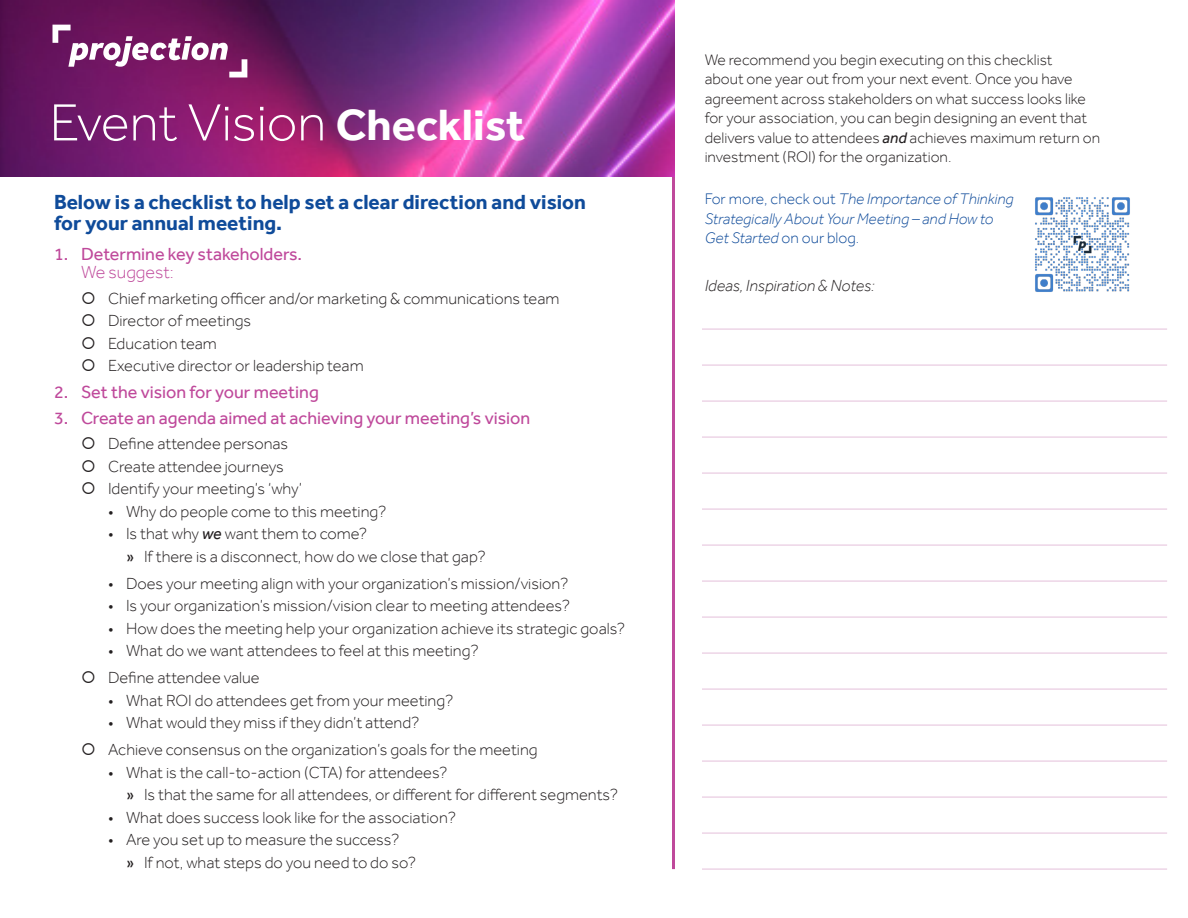
<style>
.page{position:relative;width:1188px;height:918px;background:#fff}
.page>*{position:absolute;margin:0;border:0;box-sizing:border-box;transform-origin:0 0}
.Cover_60{font:300 54px "Effra";color:#fff}
._14pt_head{font:700 21px/21px "Effra";color:#0f4b9a}
.t1{font:18px/18px "Effra";color:#bf499b}
.t2{font:300 16.5px "Effra";color:#231f20}
.t3{font:italic 300 16.5px "Effra";color:#231f20}
.t4{font:300 15.75px/19.5px "Effra";color:#231f20}
.t5{font:italic 300 15.75px/19.5px "Effra";color:#0f4b9a}
.s1{font-weight:700;font-size:45px}
.s2{font-weight:300}
.s3{font-weight:400;font-style:italic}
.s4{font-weight:400}
.s5{font-style:normal}
</style>
<div class="page">
<hr style="left:672px;top:167px;width:3px;height:702px;background:#bf499b">
<img style="left:0;top:0;width:675px;height:176px">
<hr style="left:702px;top:329px;width:465px;height:1px;background:#e7c6de">
<hr style="left:702px;top:365px;width:465px;height:1px;background:#e7c6de">
<hr style="left:702px;top:401px;width:465px;height:1px;background:#e7c6de">
<hr style="left:702px;top:437px;width:465px;height:1px;background:#e7c6de">
<hr style="left:702px;top:473px;width:465px;height:1px;background:#e7c6de">
<hr style="left:702px;top:509px;width:465px;height:1px;background:#e7c6de">
<hr style="left:702px;top:545px;width:465px;height:1px;background:#e7c6de">
<hr style="left:702px;top:581px;width:465px;height:1px;background:#e7c6de">
<hr style="left:702px;top:617px;width:465px;height:1px;background:#e7c6de">
<hr style="left:702px;top:653px;width:465px;height:1px;background:#e7c6de">
<hr style="left:702px;top:689px;width:465px;height:1px;background:#e7c6de">
<hr style="left:702px;top:725px;width:465px;height:1px;background:#e7c6de">
<hr style="left:702px;top:761px;width:465px;height:1px;background:#e7c6de">
<hr style="left:702px;top:797px;width:465px;height:1px;background:#e7c6de">
<hr style="left:702px;top:833px;width:465px;height:1px;background:#e7c6de">
<hr style="left:702px;top:869px;width:465px;height:1px;background:#e7c6de">
<img style="left:1035px;top:197px;width:95px;height:95px">
<svg style="left:53px;top:25px;width:194px;height:53px"></svg>
<p class="Cover_60" style="left:50px;top:90px;width:477px">Event Vision <span class="s1">Checklist</span></p>
<p class="_14pt_head" style="left:54px;top:192px;width:533px">Below is a checklist to help set a clear direction and vision for your annual meeting.</p>
<p class="t1" style="left:81px;top:245px;width:222px;text-indent:-27px">1. Determine key stakeholders.<br><span class="s2">We suggest:</span></p>
<p class="t2" style="left:108px;top:288px;width:453px">Chief marketing officer and/or marketing &amp; communications team</p>
<p class="t2" style="left:108px;top:311px;width:145px">Director of meetings</p>
<p class="t2" style="left:108px;top:333px;width:110px">Education team</p>
<p class="t2" style="left:108px;top:356px;width:257px">Executive director or leadership team</p>
<p class="t1" style="left:54px;top:383px;width:266px">2. Set the vision for your meeting</p>
<p class="t1" style="left:54px;top:409px;width:478px">3. Create an agenda aimed at achieving your meeting’s vision</p>
<p class="t2" style="left:108px;top:434px;width:182px">Define attendee personas</p>
<p class="t2" style="left:108px;top:456px;width:177px">Create attendee journeys</p>
<p class="t2" style="left:108px;top:479px;width:195px">Identify your meeting’s ‘why’</p>
<p class="t2" style="left:108px;top:501px;width:280px">• Why do people come to this meeting?</p>
<p class="t2" style="left:108px;top:524px;width:261px">• Is that why <span class="s3">we</span> want them to come?</p>
<p class="t2" style="left:126px;top:546px;width:361px"><span class="s4">»</span> If there is a disconnect, how do we close that gap?</p>
<p class="t2" style="left:108px;top:573px;width:462px">• Does your meeting align with your organization’s mission/vision?</p>
<p class="t2" style="left:108px;top:596px;width:463px">• Is your organization’s mission/vision clear to meeting attendees?</p>
<p class="t2" style="left:108px;top:618px;width:519px">• How does the meeting help your organization achieve its strategic goals?</p>
<p class="t2" style="left:108px;top:641px;width:372px">• What do we want attendees to feel at this meeting?</p>
<p class="t2" style="left:108px;top:668px;width:153px">Define attendee value</p>
<p class="t2" style="left:108px;top:690px;width:347px">• What ROI do attendees get from your meeting?</p>
<p class="t2" style="left:108px;top:713px;width:313px">• What would they miss if they didn’t attend?</p>
<p class="t2" style="left:108px;top:740px;width:431px">Achieve consensus on the organization’s goals for the meeting</p>
<p class="t2" style="left:108px;top:762px;width:341px">• What is the call-to-action (CTA) for attendees?</p>
<p class="t2" style="left:126px;top:785px;width:494px"><span class="s4">»</span> Is that the same for all attendees, or different for different segments?</p>
<p class="t2" style="left:108px;top:807px;width:350px">• What does success look like for the association?</p>
<p class="t2" style="left:108px;top:830px;width:293px">• Are you set up to measure the success?</p>
<p class="t2" style="left:126px;top:852px;width:292px"><span class="s4">»</span> If not, what steps do you need to do so?</p>
<p class="t4" style="left:705px;top:49px;width:397px">We recommend you begin executing on this checklist<br>about one year out from your next event. Once you have agreement across stakeholders on what success looks like for your association, you can begin designing an event that delivers value to attendees <span class="s3">and</span> achieves maximum return on investment (ROI) for the organization.</p>
<p class="t5" style="left:705px;top:189px;width:310px"><span class="s5">For more, check out</span> The Importance of Thinking<br>Strategically About Your Meeting – and How to<br>Get Started <span class="s5">on our blog.</span></p>
<p class="t3" style="left:705px;top:276px;width:172px">Ideas, Inspiration &amp; Notes:</p>
</div>
